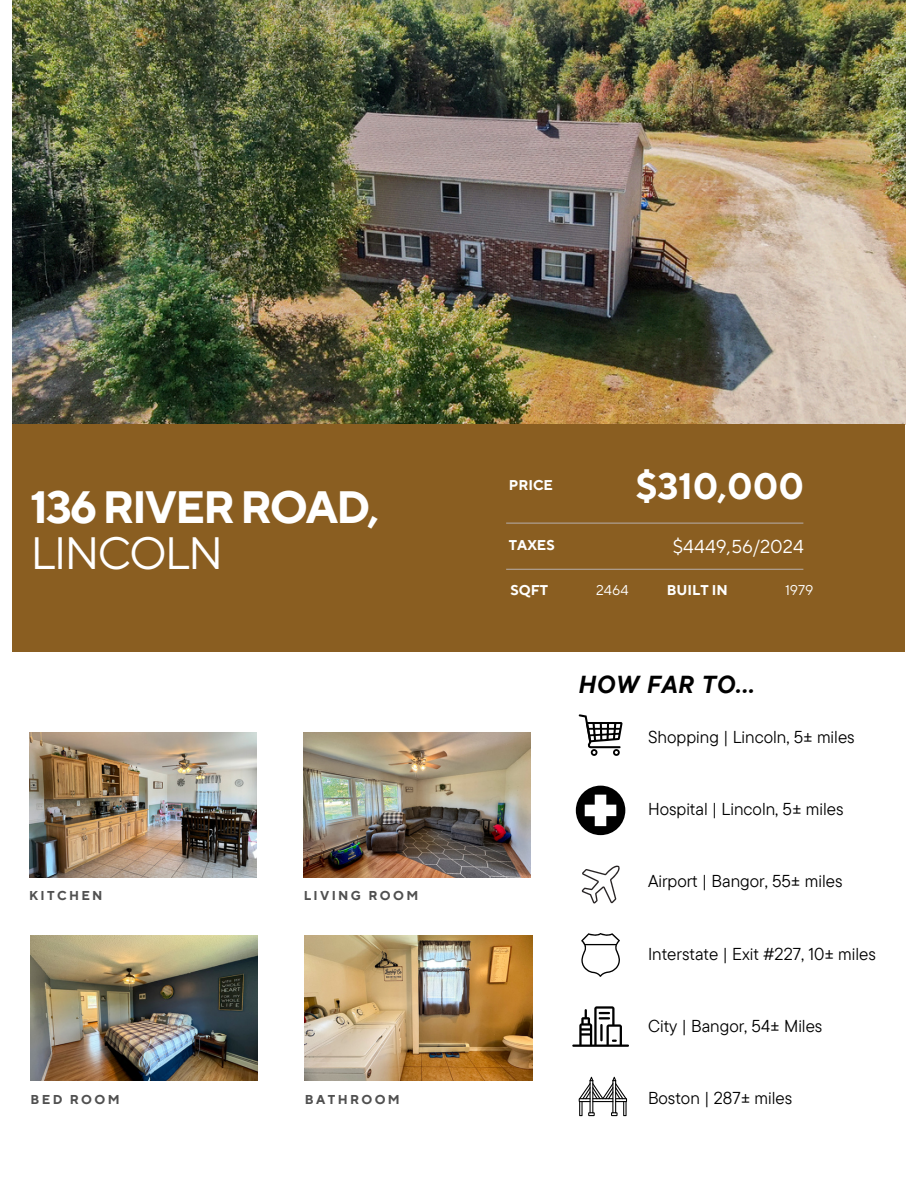
<style>
.page{position:relative;width:918px;height:1188px;background:#fff}
.page>*{position:absolute;margin:0;border:0;box-sizing:border-box;transform-origin:0 0}
.t1{font:700 45.15px/46.2px "TT Norms Pro";letter-spacing:-.05em;color:#fff}
.t2{font:700 36.6px "TT Norms Pro";color:#fff}
.t3{font:italic 700 24.6px "TT Commons Pro";letter-spacing:.035em;color:#000}
.t4{font:18.6px "TT Norms Pro";color:#fff}
.t5{font:17.25px "TT Commons Pro";color:#000}
.t6{font:700 14.1px "TT Norms Pro";color:#fff}
.t7{font:14.1px "TT Norms Pro";color:#fff}
.t8{font:700 12.9px "TT Norms Pro";letter-spacing:.185em;color:#505050}
.s1{font-weight:400}
</style>
<div class="page">
<img style="left:12px;top:0;width:894px;height:424px">
<div style="left:12px;top:424px;width:893px;height:228px;background:#8a5e21"></div>
<hr style="left:506px;top:569px;width:297px;height:1px;background:#b2a69d">
<hr style="left:506px;top:523px;width:297px;height:1px;background:#b2a69d">
<svg style="left:579px;top:714px;width:44px;height:42px"></svg>
<svg style="left:572px;top:1006px;width:57px;height:41px"></svg>
<svg style="left:579px;top:1077px;width:48px;height:39px"></svg>
<svg style="left:576px;top:786px;width:49px;height:49px"></svg>
<svg style="left:582px;top:865px;width:38px;height:38px"></svg>
<svg style="left:581px;top:933px;width:39px;height:44px"></svg>
<img style="left:29px;top:732px;width:228px;height:145px">
<img style="left:31px;top:936px;width:227px;height:145px">
<img style="left:304px;top:732px;width:227px;height:145px">
<img style="left:305px;top:936px;width:227px;height:145px">
<h1 class="t1" style="left:31px;top:486px;width:350px">136 RIVER ROAD,<br><span class="s1">LINCOLN</span></h1>
<h5 class="t8" style="left:29px;top:888px;width:75px">KITCHEN</h5>
<h5 class="t8" style="left:31px;top:1092px;width:91px">BED ROOM</h5>
<h6 class="t8" style="left:304px;top:888px;width:116px">LIVING ROOM</h6>
<h6 class="t8" style="left:305px;top:1092px;width:96px">BATHROOM</h6>
<h2 class="t6" style="left:509px;top:477px;width:46px">PRICE</h2>
<p class="t2" style="left:636px;top:464px;width:170px">$310,000</p>
<h6 class="t4" style="left:673px;top:536px;width:133px">$4449,56/2024</h6>
<h6 class="t6" style="left:509px;top:537px;width:47px">TAXES</h6>
<h6 class="t6" style="left:510px;top:581px;width:39px">SQFT</h6>
<h4 class="t6" style="left:667px;top:581px;width:62px">BUILT IN</h4>
<p class="t7" style="left:596px;top:581px;width:34px">2464</p>
<h6 class="t7" style="left:785px;top:581px;width:30px">1979</h6>
<h3 class="t3" style="left:579px;top:668px;width:178px">HOW FAR TO...</h3>
<h6 class="t5" style="left:648px;top:726px;width:208px">Shopping | Lincoln, 5± miles</h6>
<p class="t5" style="left:648px;top:798px;width:197px">Hospital | Lincoln, 5± miles</p>
<h5 class="t5" style="left:648px;top:870px;width:196px">Airport | Bangor, 55± miles</h5>
<h6 class="t5" style="left:648px;top:942px;width:229px">Interstate | Exit #227, 10± miles</h6>
<p class="t5" style="left:648px;top:1015px;width:176px">City | Bangor, 54± Miles</p>
<p class="t5" style="left:648px;top:1087px;width:146px">Boston | 287± miles</p>
</div>
